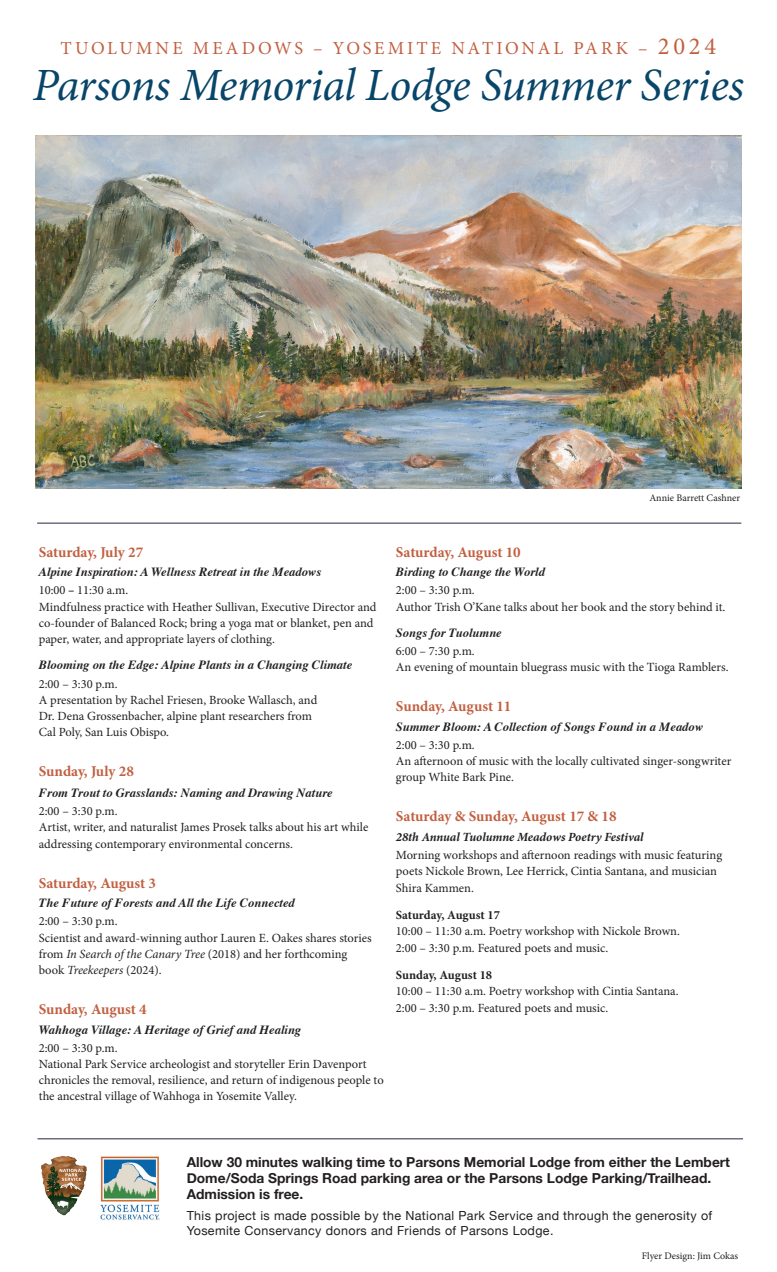
<style>
.page{position:relative;width:777px;height:1272px;background:#fff}
.page>*{position:absolute;margin:0;border:0;box-sizing:border-box;transform-origin:0 0}
.t1{font:italic 46.25px "Minion Pro";letter-spacing:-.015em;color:#074569}
.t2{font:18.38px "Minion Pro";letter-spacing:.16em;color:#c16040}
.date{font:700 15px "Minion Pro";color:#c16040}
.t3{font:700 13.75px/16.2px "Helvetica Neue";color:#231f20}
.event_text_2{font:12.5px/16.2px "Minion Pro";color:#231f20}
.event_title{font:italic 700 12.5px "Times";color:#231f20}
.t4{font:12.5px/15px "Helvetica Neue";letter-spacing:.03em;color:#231f20}
.event_text_2-2{font:italic 700 12.5px "Times";color:#231f20}
.event_title-2{font:italic 700 12.5px "Minion Pro";letter-spacing:-.005em;color:#231f20}
.event_text_2-3{font:700 12.5px "Minion Pro";color:#231f20}
.t5{font:10px "Minion Pro";color:#231f20}
.s1{font-size:24.5px}
.s2{font-weight:700}
.s3{font-style:italic}
</style>
<div class="page">
<img style="left:36px;top:136px;width:705px;height:352px">
<hr style="left:38px;top:1138px;width:704px;height:1px;background:#564e68">
<hr style="left:37px;top:522px;width:704px;height:1px;background:#564e68">
<img style="left:41px;top:1156px;width:46px;height:59px">
<img style="left:100px;top:1156px;width:60px;height:64px">
<p class="t2" style="left:61px;top:36px;width:657px">TUOLUMNE MEADOWS – YOSEMITE NATIONAL PARK – <span class="s1">2024</span></p>
<p class="t1" style="left:33px;top:54px;width:712px">Parsons Memorial Lodge Summer Series</p>
<p class="t5" style="left:649px;top:491px;width:92px">Annie Barrett Cashner</p>
<p class="date" style="left:39px;top:541px;width:106px">Saturday, July 27</p>
<p class="event_title" style="left:39px;top:560px;width:284px">Alpine Inspiration: A Wellness Retreat in the Meadows</p>
<p class="event_text_2" style="left:39px;top:582px;width:91px">10:00 <span class="s2">–</span> 11:30 a.m.</p>
<p class="event_text_2" style="left:39px;top:598px;width:339px">Mindfulness practice with Heather Sullivan, Executive Director and co-founder of Balanced Rock; bring a yoga mat or blanket, pen and paper, water, and appropriate layers of clothing.</p>
<p class="event_title" style="left:39px;top:653px;width:315px">Blooming on the Edge: Alpine Plants in a Changing Climate</p>
<p class="event_text_2" style="left:39px;top:675px;width:80px">2:00 – 3:30 p.m.</p>
<p class="event_text_2" style="left:39px;top:691px;width:280px">A presentation by Rachel Friesen, Brooke Wallasch, and<br>Dr. Dena Grossenbacher, alpine plant researchers from<br>Cal Poly, San Luis Obispo.</p>
<p class="date" style="left:39px;top:761px;width:97px">Sunday, July 28</p>
<p class="event_text_2-2" style="left:39px;top:781px;width:295px">From Trout to Grasslands: Naming and Drawing Nature</p>
<p class="event_text_2" style="left:39px;top:803px;width:80px">2:00 – 3:30 p.m.</p>
<p class="event_text_2" style="left:39px;top:819px;width:331px">Artist, writer, and naturalist James Prosek talks about his art while addressing contemporary environmental concerns.</p>
<p class="date" style="left:39px;top:872px;width:119px">Saturday, August 3</p>
<p class="event_title" style="left:39px;top:891px;width:257px">The Future of Forests and All the Life Connected</p>
<p class="event_text_2" style="left:39px;top:913px;width:80px">2:00 – 3:30 p.m.</p>
<p class="event_text_2" style="left:39px;top:929px;width:334px">Scientist and award-winning author Lauren E. Oakes shares stories from <span class="s3">In Search of the Canary Tree</span> (2018) and her forthcoming book <span class="s3">Treekeepers</span> (2024).</p>
<p class="date" style="left:39px;top:998px;width:109px">Sunday, August 4</p>
<p class="event_title" style="left:39px;top:1017px;width:264px">Wahhoga Village: A Heritage of Grief and Healing</p>
<p class="event_text_2" style="left:39px;top:1039px;width:80px">2:00 – 3:30 p.m.</p>
<p class="event_text_2" style="left:39px;top:1055px;width:346px">National Park Service archeologist and storyteller Erin Davenport chronicles the removal, resilience, and return of indigenous people to the ancestral village of Wahhoga in Yosemite Valley.</p>
<p class="date" style="left:396px;top:541px;width:126px">Saturday, August 10</p>
<p class="event_title" style="left:396px;top:560px;width:150px">Birding to Change the World</p>
<p class="event_text_2" style="left:396px;top:582px;width:80px">2:00 – 3:30 p.m.</p>
<p class="event_text_2" style="left:396px;top:598px;width:331px">Author Trish O’Kane talks about her book and the story behind it.</p>
<p class="event_title" style="left:396px;top:621px;width:107px">Songs for Tuolumne</p>
<p class="event_text_2" style="left:396px;top:643px;width:80px">6:00 – 7:30 p.m.</p>
<p class="event_text_2" style="left:396px;top:659px;width:334px">An evening of mountain bluegrass music with the Tioga Ramblers.</p>
<p class="date" style="left:396px;top:696px;width:117px">Sunday, August 11</p>
<p class="event_title" style="left:396px;top:714px;width:308px">Summer Bloom: A Collection of Songs Found in a Meadow</p>
<p class="event_text_2" style="left:396px;top:736px;width:80px">2:00 – 3:30 p.m.</p>
<p class="event_text_2" style="left:396px;top:753px;width:337px">An afternoon of music with the locally cultivated singer-songwriter group White Bark Pine.</p>
<p class="date" style="left:396px;top:806px;width:222px">Saturday &amp; Sunday, August 17 &amp; 18</p>
<p class="event_title-2" style="left:396px;top:828px;width:249px">28th Annual Tuolumne Meadows Poetry Festival</p>
<p class="event_text_2" style="left:396px;top:846px;width:327px">Morning workshops and afternoon readings with music featuring poets Nickole Brown, Lee Herrick, Cintia Santana, and musician<br>Shira Kammen.</p>
<p class="event_text_2-3" style="left:396px;top:906px;width:105px">Saturday, August 17</p>
<p class="event_text_2" style="left:396px;top:923px;width:285px">10:00 – 11:30 a.m. Poetry workshop with Nickole Brown.</p>
<p class="event_text_2" style="left:396px;top:939px;width:214px">2:00 – 3:30 p.m. Featured poets and music.</p>
<p class="event_text_2-3" style="left:396px;top:966px;width:98px">Sunday, August 18</p>
<p class="event_text_2" style="left:396px;top:983px;width:284px">10:00 – 11:30 a.m. Poetry workshop with Cintia Santana.</p>
<p class="event_text_2" style="left:396px;top:999px;width:214px">2:00 – 3:30 p.m. Featured poets and music.</p>
<p class="t3" style="left:187px;top:1154px;width:544px">Allow 30 minutes walking time to Parsons Memorial Lodge from either the Lembert<br>Dome/Soda Springs Road parking area or the Parsons Lodge Parking/Trailhead.<br>Admission is free.</p>
<p class="t4" style="left:187px;top:1208px;width:527px">This project is made possible by the National Park Service and through the generosity of<br>Yosemite Conservancy donors and Friends of Parsons Lodge.</p>
<p class="t5" style="left:641px;top:1249px;width:98px">Flyer Design: Jim Cokas</p>
</div>
